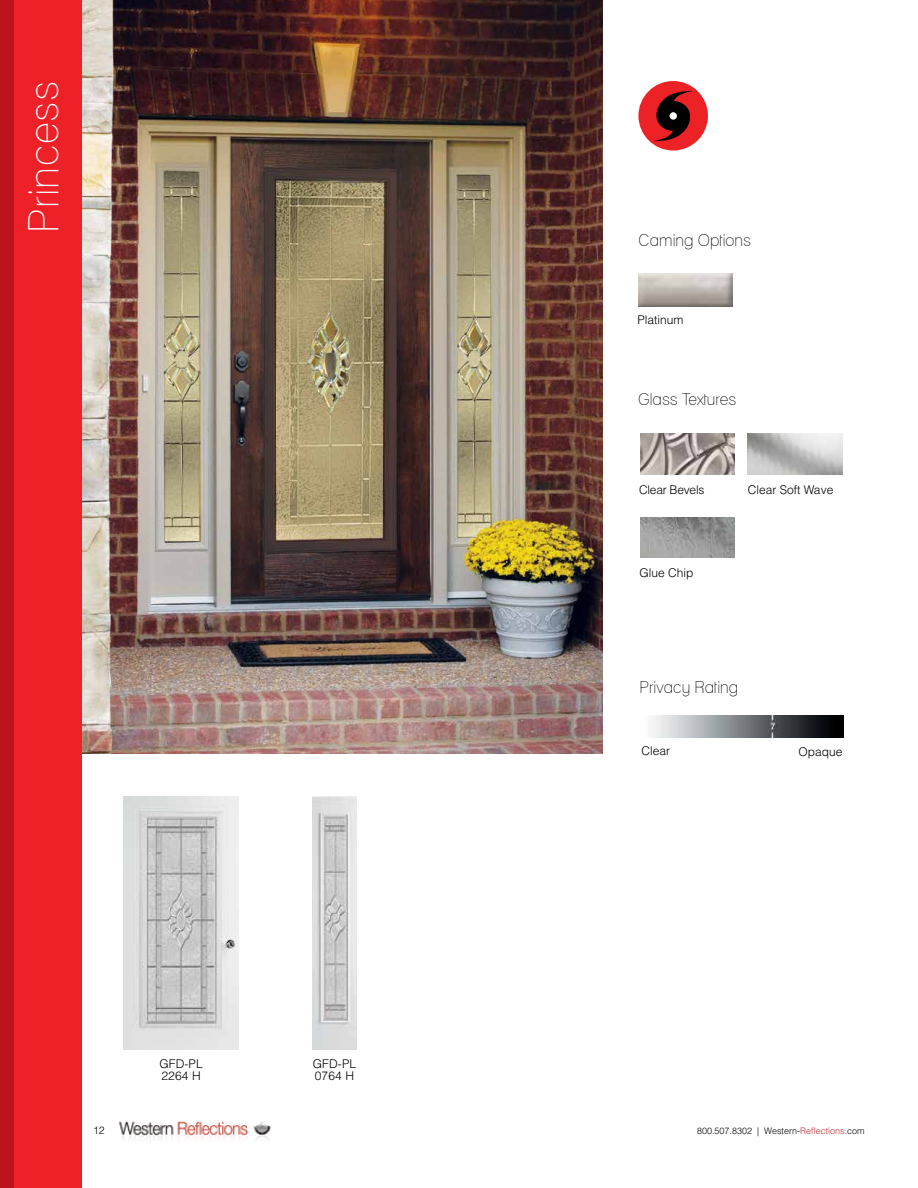
<style>
.page{position:relative;width:918px;height:1188px;background:#fff}
.page>*{position:absolute;margin:0;border:0;box-sizing:border-box;transform-origin:0 0}
.t1{font:condensed 42px "Lane";letter-spacing:.01em;color:#fff}
.t2{font:condensed 16.5px "Lane";color:#000}
.t3{font:300 12px/12px "Helvetica";color:#000}
.t4{font:300 12px "Helvetica";letter-spacing:-.02em;color:#000}
.t5{font:300 10.5px "Helvetica";color:#000}
.t6{font:300 9px "Helvetica";color:#000}
.s1{color:#c22c37}
</style>
<div class="page">
<img style="left:640px;top:517px;width:95px;height:41px">
<img style="left:640px;top:434px;width:95px;height:41px">
<img style="left:748px;top:433px;width:95px;height:42px">
<img style="left:638px;top:274px;width:95px;height:33px">
<img style="left:82px;top:0;width:521px;height:753px">
<img style="left:119px;top:1121px;width:152px;height:19px">
<div style="left:0;top:0;width:82px;height:1188px;background:#ed2127"></div>
<div style="left:0;top:0;width:13px;height:1188px;background:#ba131a"></div>
<img style="left:652px;top:715px;width:191px;height:23px">
<div style="left:638px;top:81px;width:70px;height:70px;background:#ec2227;border-radius:50%"></div>
<svg style="left:654px;top:90px;width:39px;height:52px"></svg>
<div style="left:656px;top:101px;width:34px;height:30px;background:#010101;border-radius:50%"></div>
<div style="left:670px;top:112px;width:7px;height:8px;background:#fff;border-radius:50%"></div>
<img style="left:313px;top:797px;width:43px;height:253px">
<img style="left:124px;top:797px;width:114px;height:252px">
<h1 class="t1" style="left:18px;top:233px;width:153px;rotate:-90deg">Princess</h1>
<h2 class="t2" style="left:639px;top:231px;width:114px">Caming Options</h2>
<p class="t3" style="left:637px;top:313px;width:48px">Platinum</p>
<h2 class="t2" style="left:638px;top:389px;width:100px">Glass Textures</h2>
<p class="t4" style="left:639px;top:482px;width:67px">Clear Bevels</p>
<p class="t3" style="left:748px;top:484px;width:87px">Clear Soft Wave</p>
<p class="t3" style="left:640px;top:566px;width:56px">Glue Chip</p>
<h2 class="t2" style="left:640px;top:677px;width:100px">Privacy Rating</h2>
<p class="t3" style="left:641px;top:745px;width:30px">Clear</p>
<p class="t3" style="left:798px;top:745px;width:46px">Opaque</p>
<p class="t3" style="left:159px;top:1057px;width:45px">GFD-PL<br>2264 H</p>
<p class="t3" style="left:313px;top:1057px;width:45px">GFD-PL<br>0764 H</p>
<p class="t5" style="left:93px;top:1124px;width:13px">12</p>
<p class="t6" style="left:697px;top:1125px;width:169px">800.507.8302 | Western-<span class="s1">Reflections</span>.com</p>
</div>
